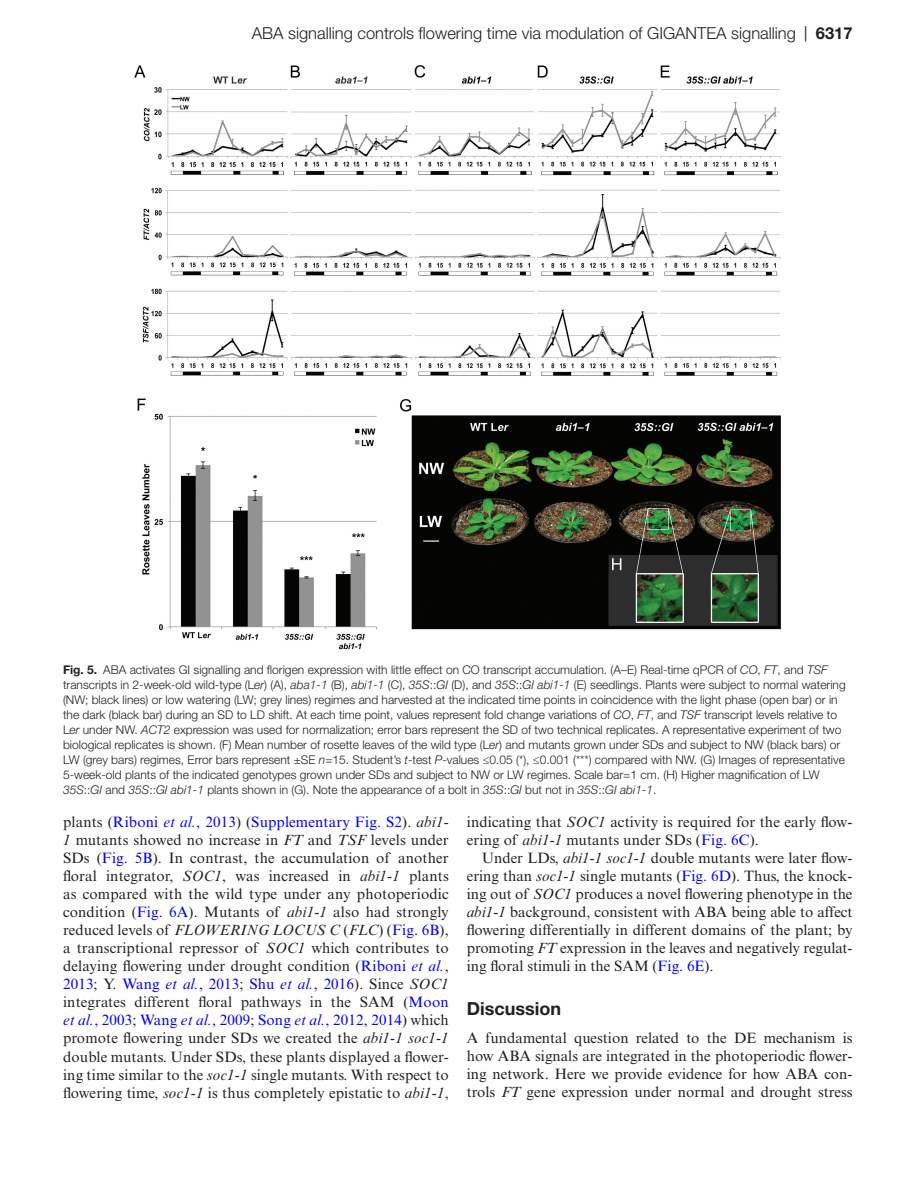
<style>
.page{position:relative;width:919px;height:1187px;background:#fff}
.page>*{position:absolute;margin:0;border:0;box-sizing:border-box;transform-origin:0 0}
.t1{font:700 18px "Helvetica Neue LT Std";color:#231f20}
.t2{font:300 16.5px "Helvetica Neue LT Std";color:#231f20}
.t3{font:15px/18px "Times New Roman MT Std";color:#231f20;text-align:justify}
.t4{font:300 12px/15px "Helvetica Neue LT Std";color:#231f20}
.s1{font-family:"Times New Roman MT Std";font-weight:400}
.s2{font-weight:700}
.s3{font-style:italic}
.s4{color:#00f}
.s5{font-style:italic;color:#00f}
</style>
<div class="page">
<img style="left:134px;top:65px;width:647px;height:585px">
<p class="t2" style="left:252px;top:23px;width:602px">ABA signalling controls flowering time via modulation of GIGANTEA signalling <span class="s1">|</span> <span class="s2">6317</span></p>
<p class="t4" style="left:63px;top:662px;width:784px"><span class="s2">Fig. 5.</span> ABA activates GI signalling and florigen expression with little effect on CO transcript accumulation. (A–E) Real-time qPCR of <span class="s3">CO</span>, <span class="s3">FT</span>, and <span class="s3">TSF </span>transcripts in 2-week-old wild-type (L<span class="s3">er</span>) (A), <span class="s3">aba1-1</span> (B), <span class="s3">abi1-1</span> (C), <span class="s3">35S</span>::<span class="s3">GI</span> (D), and <span class="s3">35S</span>::<span class="s3">GI abi1-1</span> (E) seedlings. Plants were subject to normal watering (NW; black lines) or low watering (LW; grey lines) regimes and harvested at the indicated time points in coincidence with the light phase (open bar) or in the dark (black bar) during an SD to LD shift. At each time point, values represent fold change variations of <span class="s3">CO</span>, <span class="s3">FT</span>, and <span class="s3">TSF</span> transcript levels relative to L<span class="s3">er</span> under NW. <span class="s3">ACT2</span> expression was used for normalization; error bars represent the SD of two technical replicates. A representative experiment of two biological replicates is shown. (F) Mean number of rosette leaves of the wild type (L<span class="s3">er</span>) and mutants grown under SDs and subject to NW (black bars) or LW (grey bars) regimes, Error bars represent ±SE <span class="s3">n</span>=15. Student’s <span class="s3">t</span>-test <span class="s3">P</span>-values ≤0.05 (*), ≤0.001 (***) compared with NW. (G) Images of representative 5-week-old plants of the indicated genotypes grown under SDs and subject to NW or LW regimes. Scale bar=1 cm. (H) Higher magnification of LW <span class="s3">35S</span>::<span class="s3">GI</span> and <span class="s3">35S</span>::<span class="s3">GI abi1-1</span> plants shown in (G). Note the appearance of a bolt in <span class="s3">35S</span>::<span class="s3">GI</span> but not in <span class="s3">35S</span>::<span class="s3">GI abi1-1</span>.</p>
<p class="t3" style="left:63px;top:813px;width:387px">plants (<span class="s4">Riboni</span> <span class="s5">et al.</span><span class="s4">, 2013</span>) (<span class="s4">Supplementary Fig. S2</span>). <span class="s3">abi1- 1</span> mutants showed no increase in <span class="s3">FT</span> and <span class="s3">TSF</span> levels under SDs (<span class="s4">Fig. 5B</span>). In contrast, the accumulation of another floral integrator, <span class="s3">SOC1</span>, was increased in <span class="s3">abi1-1</span> plants as compared with the wild type under any photoperiodic condition (<span class="s4">Fig. 6A</span>). Mutants of <span class="s3">abi1-1</span> also had strongly reduced levels of <span class="s3">FLOWERING LOCUS C</span> (<span class="s3">FLC</span>) (<span class="s4">Fig. 6B</span>), a transcriptional repressor of <span class="s3">SOC1</span> which contributes to delaying flowering under drought condition (<span class="s4">Riboni</span> <span class="s5">et al.</span><span class="s4">, 2013</span>; Y. <span class="s4">Wang</span> <span class="s5">et al.</span><span class="s4">, 2013</span>; <span class="s4">Shu</span> <span class="s5">et al.</span><span class="s4">, 2016</span>). Since <span class="s3">SOC1 </span>integrates different floral pathways in the SAM (<span class="s4">Moon </span><span class="s5">et al.</span><span class="s4">, 2003</span>; <span class="s4">Wang</span> <span class="s5">et al.</span><span class="s4">, 2009</span>; <span class="s4">Song</span> <span class="s5">et al.</span><span class="s4">, 2012</span>, <span class="s4">2014</span>) which promote flowering under SDs we created the <span class="s3">abi1-1 soc1-1 </span>double mutants. Under SDs, these plants displayed a flower&shy;ing time similar to the <span class="s3">soc1-1</span> single mutants. With respect to flowering time, <span class="s3">soc1-1</span> is thus completely epistatic to <span class="s3">abi1-1</span>,</p>
<p class="t3" style="left:467px;top:813px;width:387px">indicating that <span class="s3">SOC1</span> activity is required for the early flow&shy;ering of <span class="s3">abi1-1</span> mutants under SDs (<span class="s4">Fig. 6C</span>).</p>
<p class="t3" style="left:467px;top:849px;width:387px;text-indent:15px">Under LDs, <span class="s3">abi1-1 soc1-1</span> double mutants were later flow&shy;ering than <span class="s3">soc1-1</span> single mutants (<span class="s4">Fig. 6D</span>). Thus, the knock&shy;ing out of <span class="s3">SOC1</span> produces a novel flowering phenotype in the <span class="s3">abi1-1</span> background, consistent with ABA being able to affect flowering differentially in different domains of the plant; by promoting <span class="s3">FT</span> expression in the leaves and negatively regulat&shy;ing floral stimuli in the SAM (<span class="s4">Fig. 6E</span>).</p>
<p class="t1" style="left:466px;top:997px;width:96px">Discussion</p>
<p class="t3" style="left:466px;top:1028px;width:387px">A fundamental question related to the DE mechanism is how ABA signals are integrated in the photoperiodic flower&shy;ing network. Here we provide evidence for how ABA con&shy;trols <span class="s3">FT</span> gene expression under normal and drought stress</p>
</div>
